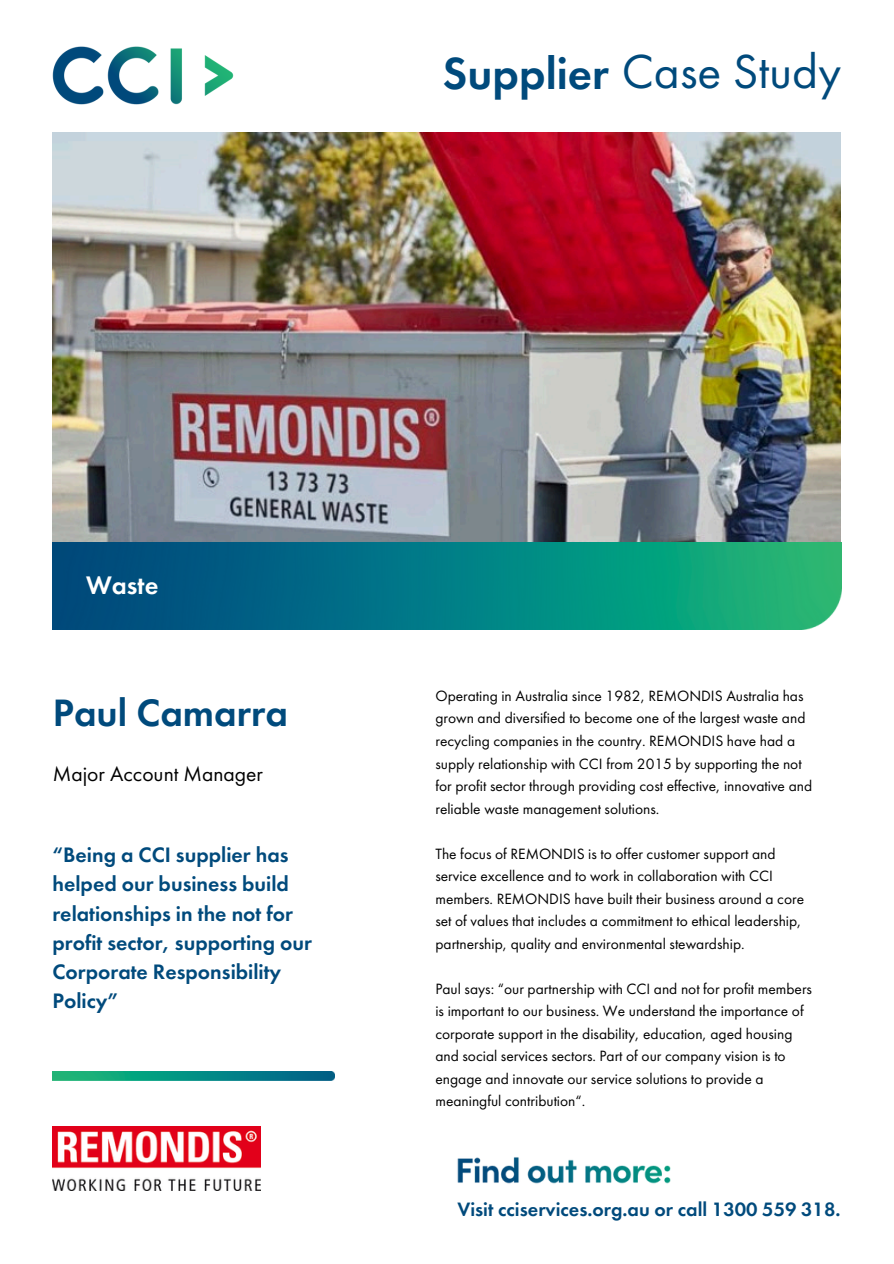
<style>
.page{position:relative;width:894px;height:1264px;background:#fff}
.page>*{position:absolute;margin:0;border:0;box-sizing:border-box;transform-origin:0 0}
.t1{font:49.5px "Futura PT";color:#004a7c}
.t2{font:600 39.6px "Futura PT";color:#004a7c}
.t3{font:600 26.4px "Futura PT";color:#fff}
.t4{font:600 21.75px/29.2px "Futura PT";color:#004a7c}
.t5{font:21.6px "Futura PT";color:#000}
.t6{font:600 20.1px "Futura PT";color:#004a7c}
.t7{font:15.45px/22.5px "Futura PT";color:#000}
.s1{font-weight:600;font-size:46.65px}
</style>
<div class="page">
<img style="left:53px;top:1071px;width:281px;height:9px">
<img style="left:457px;top:1157px;width:214px;height:27px">
<img style="left:52px;top:132px;width:788px;height:497px">
<img style="left:52px;top:46px;width:182px;height:59px">
<img style="left:53px;top:1126px;width:207px;height:64px">
<p class="t1" style="left:442px;top:39px;width:400px"><span class="s1">Supplier</span> Case Study</p>
<h5 class="t3" style="left:86px;top:567px;width:74px">Waste</h5>
<h3 class="t2" style="left:53px;top:686px;width:236px">Paul Camarra</h3>
<h6 class="t5" style="left:53px;top:759px;width:211px">Major Account Manager</h6>
<h5 class="t4" style="left:52px;top:840px;width:261px">“Being a CCI supplier has helped our business build relationships in the not for profit sector, supporting our<br>Corporate Responsibility<br>Policy”</h5>
<p class="t7" style="left:435px;top:684px;width:378px">Operating in Australia since 1982, REMONDIS Australia has grown and diversified to become one of the largest waste and recycling companies in the country. REMONDIS have had a supply relationship with CCI from 2015 by supporting the not for profit sector through providing cost effective, innovative and reliable waste management solutions.</p>
<p class="t7" style="left:435px;top:842px;width:370px">The focus of REMONDIS is to offer customer support and service excellence and to work in collaboration with CCI members. REMONDIS have built their business around a core set of values that includes a commitment to ethical leadership, partnership, quality and environmental stewardship.</p>
<p class="t7" style="left:435px;top:977px;width:378px">Paul says: “our partnership with CCI and not for profit members is important to our business. We understand the importance of corporate support in the disability, education, aged housing and social services sectors. Part of our company vision is to engage and innovate our service solutions to provide a meaningful contribution“.</p>
<p class="t6" style="left:457px;top:1196px;width:384px">Visit cciservices.org.au or call 1300 559 318.</p>
</div>
